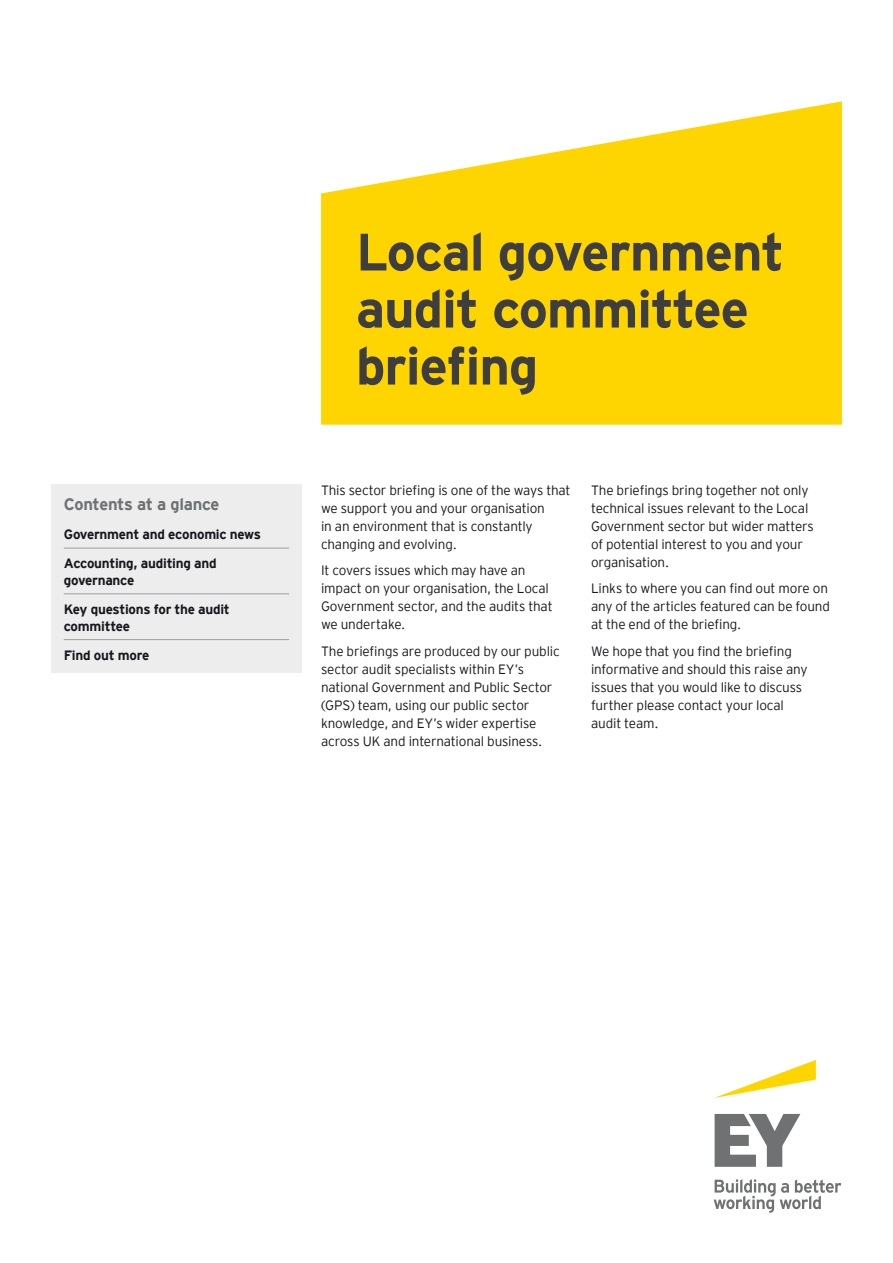
<style>
.page{position:relative;width:893px;height:1263px;background:#fff}
.page>*{position:absolute;margin:0;border:0;box-sizing:border-box;transform-origin:0 0}
.t1{font:700 52.5px/57px "EY Interstate";letter-spacing:-.02em;color:#3e3e40}
.t2{font:700 16.5px "EY Interstate";letter-spacing:-.025em;color:#707173}
.t3{font:300 13.5px/18px "EY Interstate";letter-spacing:-.01em;color:#1a171c}
.t4{font:700 13.5px/29.2px "EY Interstate";letter-spacing:-.02em;color:#1a171c}
</style>
<div class="page">
<div style="left:51px;top:484px;width:251px;height:189px;background:#ededee"></div>
<hr style="left:64px;top:548px;width:225px;height:1px;background:#9d9ea0">
<hr style="left:64px;top:593px;width:225px;height:1px;background:#9d9ea0">
<hr style="left:64px;top:639px;width:225px;height:1px;background:#9d9ea0">
<svg style="left:714px;top:1060px;width:102px;height:38px"></svg>
<svg style="left:714px;top:1179px;width:127px;height:34px"></svg>
<svg style="left:715px;top:1114px;width:85px;height:53px"></svg>
<svg style="left:321px;top:101px;width:521px;height:324px;background:#ffdb24"></svg>
<p class="t2" style="left:64px;top:492px;width:157px">Contents at a glance</p>
<p class="t4" style="left:64px;top:519px;width:199px">Government and economic news<br>Accounting, auditing and</p>
<p class="t4" style="left:64px;top:565px;width:168px">governance<br>Key questions for the audit</p>
<p class="t4" style="left:64px;top:610px;width:87px">committee<br>Find out more</p>
<h1 class="t1" style="left:356px;top:220px;width:430px">Local government audit committee briefing</h1>
<p class="t3" style="left:321px;top:480px;width:251px">This sector briefing is one of the ways that we support you and your organisation<br>in an environment that is constantly changing and evolving.</p>
<p class="t3" style="left:321px;top:561px;width:233px">It covers issues which may have an impact on your organisation, the Local<br>Government sector, and the audits that we undertake.</p>
<p class="t3" style="left:321px;top:641px;width:240px">The briefings are produced by our public sector audit specialists within EY’s national Government and Public Sector (GPS) team, using our public sector knowledge, and EY’s wider expertise across UK and international business.</p>
<p class="t3" style="left:591px;top:480px;width:224px">The briefings bring together not only technical issues relevant to the Local Government sector but wider matters of potential interest to you and your organisation.</p>
<p class="t3" style="left:591px;top:579px;width:240px">Links to where you can find out more on any of the articles featured can be found at the end of the briefing.</p>
<p class="t3" style="left:591px;top:641px;width:218px">We hope that you find the briefing informative and should this raise any issues that you would like to discuss further please contact your local audit team.</p>
</div>
